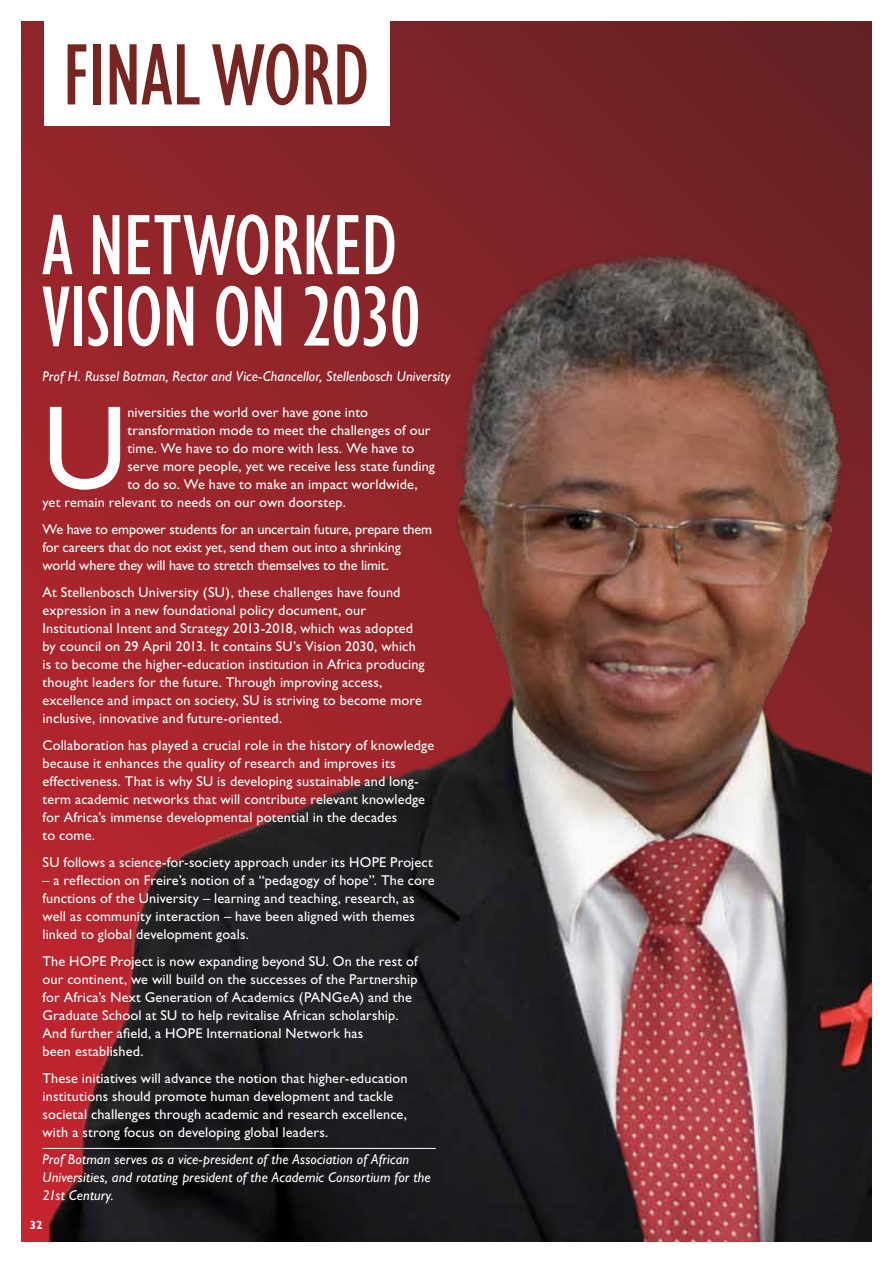
<style>
.page{position:relative;width:893px;height:1263px;background:#fff}
.page>*{position:absolute;margin:0;border:0;box-sizing:border-box;transform-origin:0 0}
.t1{font:119.85px "Gill Sans";color:#fff}
.t2{font:condensed 90px "Gill Sans";letter-spacing:-.015em;color:#782521}
.t3{font:condensed 88.35px "Gill Sans";letter-spacing:-.015em;color:#fff}
.t4{font:14.25px/18px "Gill Sans";letter-spacing:.01em;color:#fff}
.t5{font:italic 14.25px/18px "Gill Sans";letter-spacing:.01em;color:#fff}
.t6{font:14.25px/18px "Gill Sans";letter-spacing:-.01em;color:#fff}
.t7{font:700 condensed 12px "Gill Sans";color:#fff}
</style>
<div class="page">
<img style="left:21px;top:21px;width:851px;height:1221px">
<div style="left:44px;top:1px;width:345px;height:124px;background:#fff"></div>
<hr style="left:43px;top:1148px;width:393px;height:1px;background:#fff">
<h2 class="t2" style="left:62px;top:26px;width:309px">FINAL WORD</h2>
<h3 class="t3" style="left:42px;top:197px;width:118px">A NETWO</h3>
<h3 class="t3" style="left:270px;top:197px;width:129px">RKED</h3>
<h3 class="t3" style="left:42px;top:269px;width:111px">VISIONON</h3>
<h3 class="t3" style="left:301px;top:269px;width:122px">2030</h3>
<p class="t5" style="left:43px;top:367px;width:409px">Prof H. Russel Botman, Rector and Vice-Chancellor, Stellenbosch University</p>
<h1 class="t1" style="left:43px;top:379px;width:86px">U</h1>
<p class="t4" style="left:127px;top:403px;width:242px">niversities the world over have gone into</p>
<p class="t4" style="left:127px;top:421px;width:305px">transformation mode to meet the challenges of our</p>
<p class="t4" style="left:127px;top:439px;width:289px">time. We have to do more with less. We have to</p>
<p class="t4" style="left:127px;top:457px;width:309px">serve more people, yet we receive less state funding</p>
<p class="t4" style="left:127px;top:475px;width:292px">to do so. We have to make an impact worldwide,</p>
<p class="t4" style="left:43px;top:493px;width:304px">yet remain relevant to needs on our own doorstep.</p>
<p class="t6" style="left:43px;top:520px;width:391px">We have to empower students for an uncertain future, prepare them for careers that do not exist yet, send them out into a shrinking world where they will have to stretch themselves to the limit.</p>
<p class="t4" style="left:43px;top:583px;width:384px">At Stellenbosch University (SU), these challenges have found expression in a new foundational policy document, our Institutional Intent and Strategy 2013-2018, which was adopted by council on 29 April 2013. It contains SU’s Vision 2030, which is to become the higher-education institution in Africa producing thought leaders for the future. Through improving access, excellence and impact on society, SU is striving to become more inclusive, innovative and future-oriented.</p>
<p class="t4" style="left:43px;top:736px;width:393px">Collaboration has played a crucial role in the history of knowledge because it enhances the quality of research and improves its effectiveness. That is why SU is developing sustainable and long&shy;term academic networks that will contribute relevant knowledge for Africa’s immense developmental potential in the decades<br>to come.</p>
<p class="t4" style="left:43px;top:853px;width:392px">SU follows a science-for-society approach under its HOPE Project</p>
<p class="t4" style="left:43px;top:871px;width:394px">– a reflection on Freire’s notion of a “pedagogy of hope”. The core functions of the University – learning and teaching, research, as well as community interaction – have been aligned with themes linked to global development goals.</p>
<p class="t4" style="left:43px;top:952px;width:377px">The HOPE Project is now expanding beyond SU. On the rest of our continent, we will build on the successes of the Partnership for Africa’s Next Generation of Academics (PANGeA) and the Graduate School at SU to help revitalise African scholarship.<br>And further afield, a HOPE International Network has<br>been established.</p>
<p class="t4" style="left:43px;top:1069px;width:367px">These initiatives will advance the notion that higher-education institutions should promote human development and tackle societal challenges through academic and research excellence, with a strong focus on developing global leaders.</p>
<p class="t5" style="left:43px;top:1150px;width:390px">Prof Botman serves as a vice-president of the Association of African<br>Universities, and rotating president of the Academic Consortium for the<br>21st Century.</p>
<p class="t7" style="left:30px;top:1218px;width:15px">32</p>
</div>
